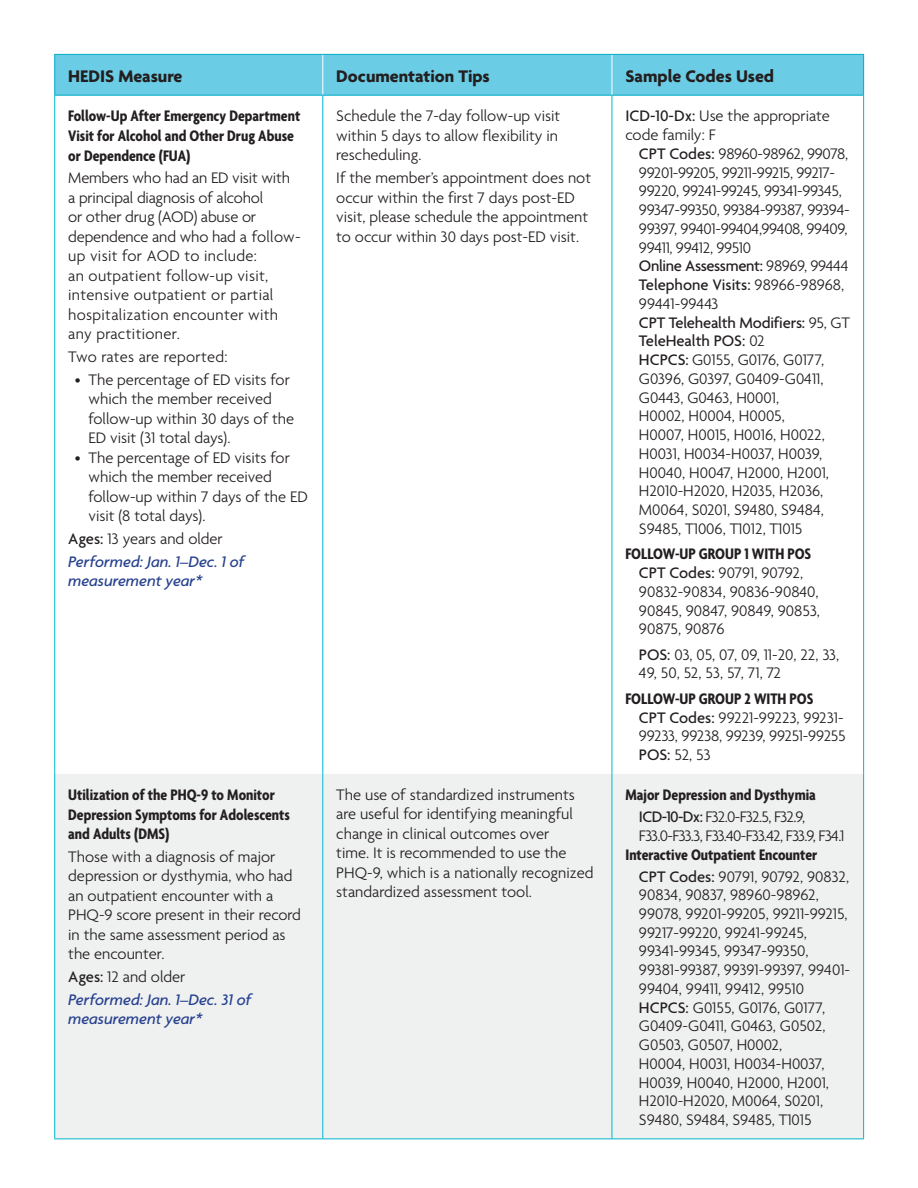
<style>
.page{position:relative;width:918px;height:1188px;background:#fff}
.page>*{position:absolute;margin:0;border:0;box-sizing:border-box;transform-origin:0 0}
.t1{font:700 18.15px "Agenda";color:#231f20}
.t2{font:300 16.5px/19.5px "Agenda";color:#231f20}
.t3{font:700 condensed 16.5px/19.5px "Agenda";color:#231f20}
.t4{font:300 16.5px "Agenda";letter-spacing:-.02em;color:#231f20}
.t5{font:italic 500 16.5px/22.8px "Agenda";color:#25408e}
.t6{font:500 16.5px "Agenda";letter-spacing:-.01em;color:#231f20}
.t7{font:300 16.5px/18.8px "Agenda";letter-spacing:-.04em;color:#231f20}
.s1{font-style:normal;color:#231f20}
.s2{font-weight:300;font-style:normal;color:#231f20}
.s3{font-weight:500}
.s4{font-weight:300}
.s5{font-weight:700;font-stretch:condensed}
.s6{font-weight:500;font-stretch:normal}
.s7{font-weight:300;font-stretch:normal}
</style>
<div class="page">
<div style="left:55px;top:55px;width:808px;height:40px;background:#6bcde5"></div>
<div style="left:55px;top:774px;width:808px;height:365px;background:#eff0f0"></div>
<hr style="left:322px;top:55px;width:1px;height:40px;background:#fff">
<hr style="left:612px;top:55px;width:1px;height:40px;background:#fff">
<hr style="left:54px;top:54px;width:269px;height:1px;background:#00abc7">
<hr style="left:54px;top:55px;width:1px;height:40px;background:#00abc7">
<hr style="left:323px;top:54px;width:541px;height:1px;background:#00abc7">
<hr style="left:863px;top:55px;width:1px;height:40px;background:#00abc7">
<hr style="left:54px;top:95px;width:810px;height:1px;background:#00abc7">
<hr style="left:54px;top:96px;width:1px;height:678px;background:#00b7d0">
<hr style="left:322px;top:96px;width:1px;height:678px;background:#00b7d0">
<hr style="left:612px;top:96px;width:1px;height:678px;background:#00b7d0">
<hr style="left:863px;top:96px;width:1px;height:678px;background:#00b7d0">
<hr style="left:54px;top:774px;width:1px;height:365px;background:#00b7d0">
<hr style="left:322px;top:774px;width:1px;height:365px;background:#00b7d0">
<hr style="left:612px;top:774px;width:1px;height:365px;background:#00b7d0">
<hr style="left:863px;top:774px;width:1px;height:365px;background:#00b7d0">
<hr style="left:54px;top:1139px;width:810px;height:1px;background:#00b7d0">
<p class="t1" style="left:68px;top:65px;width:116px">HEDIS Measure</p>
<p class="t1" style="left:336px;top:65px;width:155px">Documentation Tips</p>
<p class="t1" style="left:625px;top:65px;width:150px">Sample Codes Used</p>
<p class="t3" style="left:68px;top:108px;width:234px">Follow-Up After Emergency Department<br>Visit for Alcohol and Other Drug Abuse or Dependence (FUA)</p>
<p class="t2" style="left:68px;top:170px;width:234px">Members who had an ED visit with a principal diagnosis of alcohol<br>or other drug (AOD) abuse or dependence and who had a follow&shy;up visit for AOD to include:<br>an outpatient follow-up visit, intensive outpatient or partial hospitalization encounter with any practitioner.</p>
<p class="t2" style="left:68px;top:348px;width:161px">Two rates are reported:</p>
<p class="t2" style="left:88px;top:371px;width:207px;text-indent:-13px">• The percentage of ED visits for which the member received follow-up within 30 days of the<br>ED visit (31 total days).</p>
<p class="t2" style="left:88px;top:449px;width:221px;text-indent:-13px">• The percentage of ED visits for which the member received follow-up within 7 days of the ED visit (8 total days).</p>
<p class="t5" style="left:68px;top:527px;width:178px"><span class="s1">Ages:</span> <span class="s2">13 years and older<br></span>Performed: Jan. 1–Dec. 1 of</p>
<p class="t5" style="left:68px;top:569px;width:135px">measurement year*</p>
<p class="t2" style="left:336px;top:108px;width:226px">Schedule the 7-day follow-up visit within 5 days to allow flexibility in rescheduling.</p>
<p class="t2" style="left:336px;top:169px;width:256px">If the member’s appointment does not occur within the first 7 days post-ED visit, please schedule the appointment to occur within 30 days post-ED visit.</p>
<p class="t2" style="left:625px;top:108px;width:206px"><span class="s3">ICD-10-Dx:</span> Use the appropriate</p>
<p class="t2" style="left:625px;top:126px;width:92px">code family: F</p>
<p class="t4" style="left:639px;top:147px;width:211px"><span class="s3">CPT Codes:</span> 98960-98962, 99078,</p>
<p class="t4" style="left:639px;top:166px;width:198px">99201-99205, 99211-99215, 99217-</p>
<p class="t4" style="left:639px;top:185px;width:204px">99220, 99241-99245, 99341-99345,</p>
<p class="t4" style="left:639px;top:203px;width:212px">99347-99350, 99384-99387, 99394-</p>
<p class="t4" style="left:639px;top:222px;width:210px">99397, 99401-99404,99408, 99409,</p>
<p class="t4" style="left:639px;top:241px;width:114px">99411, 99412, 99510</p>
<p class="t6" style="left:639px;top:260px;width:211px">Online Assessment: <span class="s4">98969, 99444</span></p>
<p class="t6" style="left:639px;top:278px;width:207px">Telephone Visits: <span class="s4">98966-98968,</span></p>
<p class="t2" style="left:639px;top:295px;width:81px">99441-99443</p>
<p class="t6" style="left:639px;top:316px;width:213px">CPT Telehealth Modifiers: <span class="s4">95, GT</span></p>
<p class="t6" style="left:639px;top:335px;width:127px">TeleHealth POS: <span class="s4">02</span></p>
<p class="t2" style="left:639px;top:351px;width:187px"><span class="s3">HCPCS:</span> G0155, G0176, G0177,</p>
<p class="t2" style="left:639px;top:370px;width:186px">G0396, G0397, G0409-G0411,</p>
<p class="t2" style="left:639px;top:389px;width:142px">G0443, G0463, H0001,</p>
<p class="t2" style="left:639px;top:408px;width:147px">H0002, H0004, H0005,</p>
<p class="t2" style="left:639px;top:426px;width:188px">H0007, H0015, H0016, H0022,</p>
<p class="t2" style="left:639px;top:445px;width:185px">H0031, H0034-H0037, H0039,</p>
<p class="t2" style="left:639px;top:464px;width:192px">H0040, H0047, H2000, H2001,</p>
<p class="t2" style="left:639px;top:483px;width:186px">H2010-H2020, H2035, H2036,</p>
<p class="t2" style="left:639px;top:501px;width:186px">M0064, S0201, S9480, S9484,</p>
<p class="t2" style="left:639px;top:520px;width:165px">S9485, T1006, T1012, T1015</p>
<p class="t2" style="left:639px;top:546px;width:183px;line-height:18.8px;text-indent:-13px"><span class="s5">FOLLOW-UP GROUP 1 WITH POS<br></span><span class="s3">CPT Codes:</span> 90791, 90792,<br>90832-90834, 90836-90840,<br>90845, 90847, 90849, 90853,<br>90875, 90876</p>
<p class="t2" style="left:639px;top:646px;width:202px;line-height:18.8px"><span class="s3">POS:</span> 03, 05, 07, 09, 11-20, 22, 33,<br>49, 50, 52, 53, 57, 71, 72</p>
<p class="t2" style="left:639px;top:691px;width:208px;line-height:18.8px;text-indent:-13px"><span class="s5">FOLLOW-UP GROUP 2 WITH POS<br></span><span class="s3">CPT Codes:</span> 99221-99223, 99231-<br>99233, 99238, 99239, 99251-99255<br><span class="s3">POS:</span> 52, 53</p>
<p class="t3" style="left:68px;top:786px;width:223px">Utilization of the PHQ-9 to Monitor<br>Depression Symptoms for Adolescents and Adults (DMS)</p>
<p class="t2" style="left:68px;top:848px;width:234px">Those with a diagnosis of major depression or dysthymia, who had an outpatient encounter with a<br>PHQ-9 score present in their record in the same assessment period as the encounter.</p>
<p class="t5" style="left:68px;top:965px;width:185px"><span class="s1">Ages:</span> <span class="s2">12 and older<br></span>Performed: Jan. 1–Dec. 31 of</p>
<p class="t5" style="left:68px;top:1007px;width:135px">measurement year*</p>
<p class="t2" style="left:336px;top:786px;width:259px">The use of standardized instruments are useful for identifying meaningful change in clinical outcomes over<br>time. It is recommended to use the PHQ-9, which is a nationally recognized standardized assessment tool.</p>
<p class="t3" style="left:625px;top:785px;width:192px;line-height:22px;text-align:center">Major Depression and Dysthymia<br><span class="s6">ICD-10-Dx:</span> <span class="s7">F32.0-F32.5, F32.9,</span></p>
<p class="t7" style="left:625px;top:827px;width:221px;text-indent:13px">F33.0-F33.3, F33.40-F33.42, F33.9, F34.1<br><span class="s5">Interactive Outpatient Encounter</span></p>
<p class="t2" style="left:639px;top:868px;width:213px;line-height:18.8px"><span class="s3">CPT Codes:</span> 90791, 90792, 90832,<br>90834, 90837, 98960-98962,<br>99078, 99201-99205, 99211-99215,<br>99217-99220, 99241-99245,<br>99341-99345, 99347-99350,<br>99381-99387, 99391-99397, 99401-<br>99404, 99411, 99412, 99510<br><span class="s3">HCPCS:</span> G0155, G0176, G0177,<br>G0409-G0411, G0463, G0502,<br>G0503, G0507, H0002,<br>H0004, H0031, H0034-H0037,<br>H0039, H0040, H2000, H2001,<br>H2010-H2020, M0064, S0201,<br>S9480, S9484, S9485, T1015</p>
</div>
